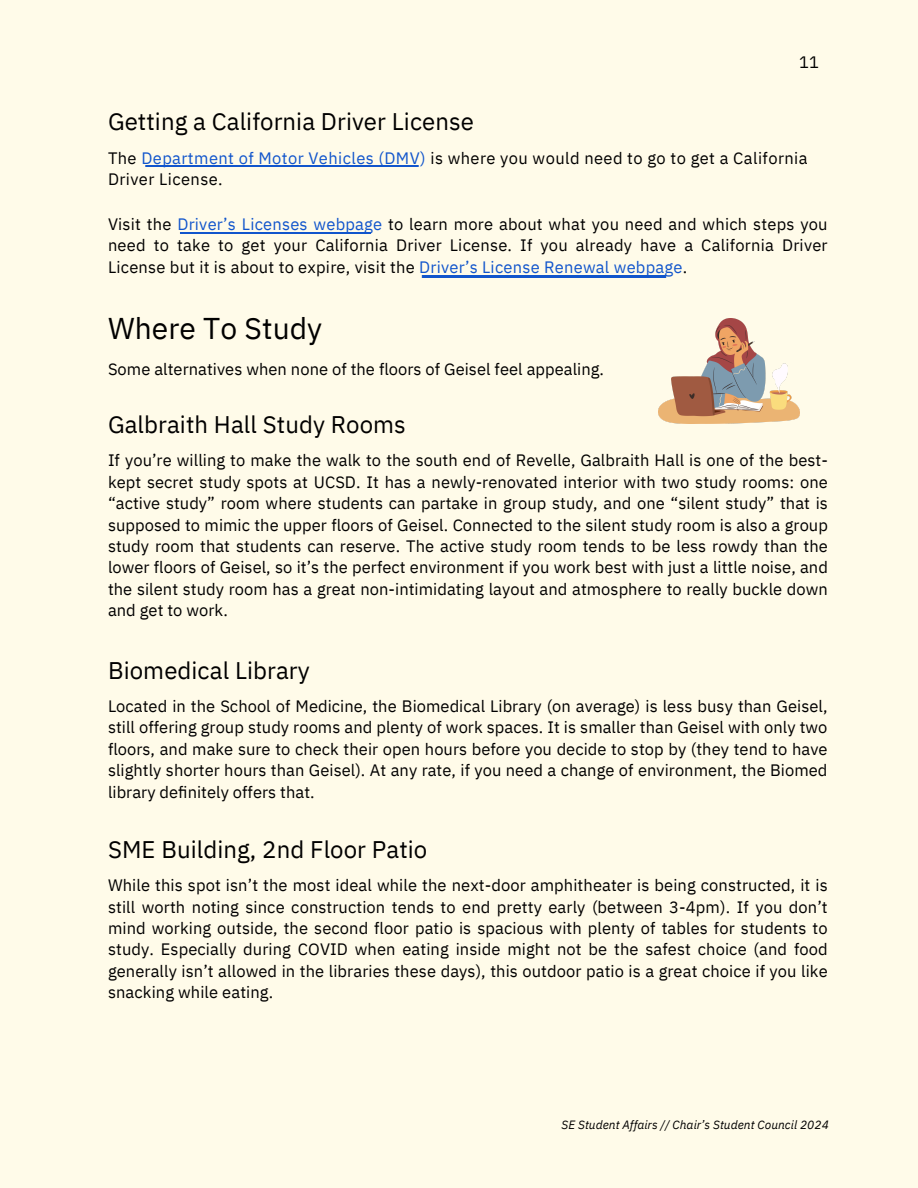
<style>
.page{position:relative;width:918px;height:1188px;background:#fffbe9}
.page>*{position:absolute;margin:0;border:0;box-sizing:border-box;transform-origin:0 0}
.t1{font:30px "IBM Plex Sans";letter-spacing:.005em;color:#000}
.t2{font:24px "IBM Plex Sans";letter-spacing:.005em;color:#000}
.t3{font:16.5px/21.3px "IBM Plex Sans";letter-spacing:.005em;color:#000;text-align:justify}
.t4{font:16.5px/21.3px "IBM Plex Sans";letter-spacing:.025em;color:#000}
.t5{font:italic 12px "IBM Plex Sans";letter-spacing:.005em;color:#000}
.s1{color:#15c}
</style>
<div class="page">
<img style="left:180px;top:233px;width:191px;height:1px">
<img style="left:145px;top:165px;width:274px;height:1px">
<img style="left:421px;top:276px;width:246px;height:1px">
<img style="left:658px;top:319px;width:141px;height:104px">
<p class="t2" style="left:108px;top:105px;width:368px">Getting a California Driver License</p>
<h2 class="t3" style="left:799px;top:51px;width:21px">11</h2>
<h3 class="t4" style="left:108px;top:147px;width:701px">The <span class="s1">Department of Motor Vehicles (DMV)</span> is where you would need to go to get a California<br>Driver License.</h3>
<p class="t3" style="left:108px;top:213px;width:721px">Visit the <span class="s1">Driver’s Licenses webpage</span> to learn more about what you need and which steps you need to take to get your California Driver License. If you already have a California Driver License but it is about to expire, visit the <span class="s1">Driver’s License Renewal webpage</span>.</p>
<h3 class="t1" style="left:108px;top:308px;width:216px">Where To Study</h3>
<p class="t3" style="left:108px;top:359px;width:498px">Some alternatives when none of the floors of Geisel feel appealing.</p>
<h3 class="t2" style="left:108px;top:408px;width:299px">Galbraith Hall Study Rooms</h3>
<p class="t3" style="left:108px;top:450px;width:721px">If you’re willing to make the walk to the south end of Revelle, Galbraith Hall is one of the best&shy;kept secret study spots at UCSD. It has a newly-renovated interior with two study rooms: one “active study” room where students can partake in group study, and one “silent study” that is supposed to mimic the upper floors of Geisel. Connected to the silent study room is also a group study room that students can reserve. The active study room tends to be less rowdy than the lower floors of Geisel, so it’s the perfect environment if you work best with just a little noise, and the silent study room has a great non-intimidating layout and atmosphere to really buckle down and get to work.</p>
<h1 class="t2" style="left:108px;top:654px;width:203px">Biomedical Library</h1>
<h3 class="t3" style="left:108px;top:695px;width:721px">Located in the School of Medicine, the Biomedical Library (on average) is less busy than Geisel, still offering group study rooms and plenty of work spaces. It is smaller than Geisel with only two floors, and make sure to check their open hours before you decide to stop by (they tend to have slightly shorter hours than Geisel). At any rate, if you need a change of environment, the Biomed library definitely offers that.</h3>
<h2 class="t2" style="left:108px;top:833px;width:321px">SME Building, 2nd Floor Patio</h2>
<p class="t3" style="left:108px;top:874px;width:721px">While this spot isn’t the most ideal while the next-door amphitheater is being constructed, it is still worth noting since construction tends to end pretty early (between 3-4pm). If you don’t mind working outside, the second floor patio is spacious with plenty of tables for students to study. Especially during COVID when eating inside might not be the safest choice (and food generally isn’t allowed in the libraries these days), this outdoor patio is a great choice if you like snacking while eating.</p>
<h2 class="t5" style="left:562px;top:1117px;width:269px">SE Student Affairs // Chair’s Student Council 2024</h2>
</div>
